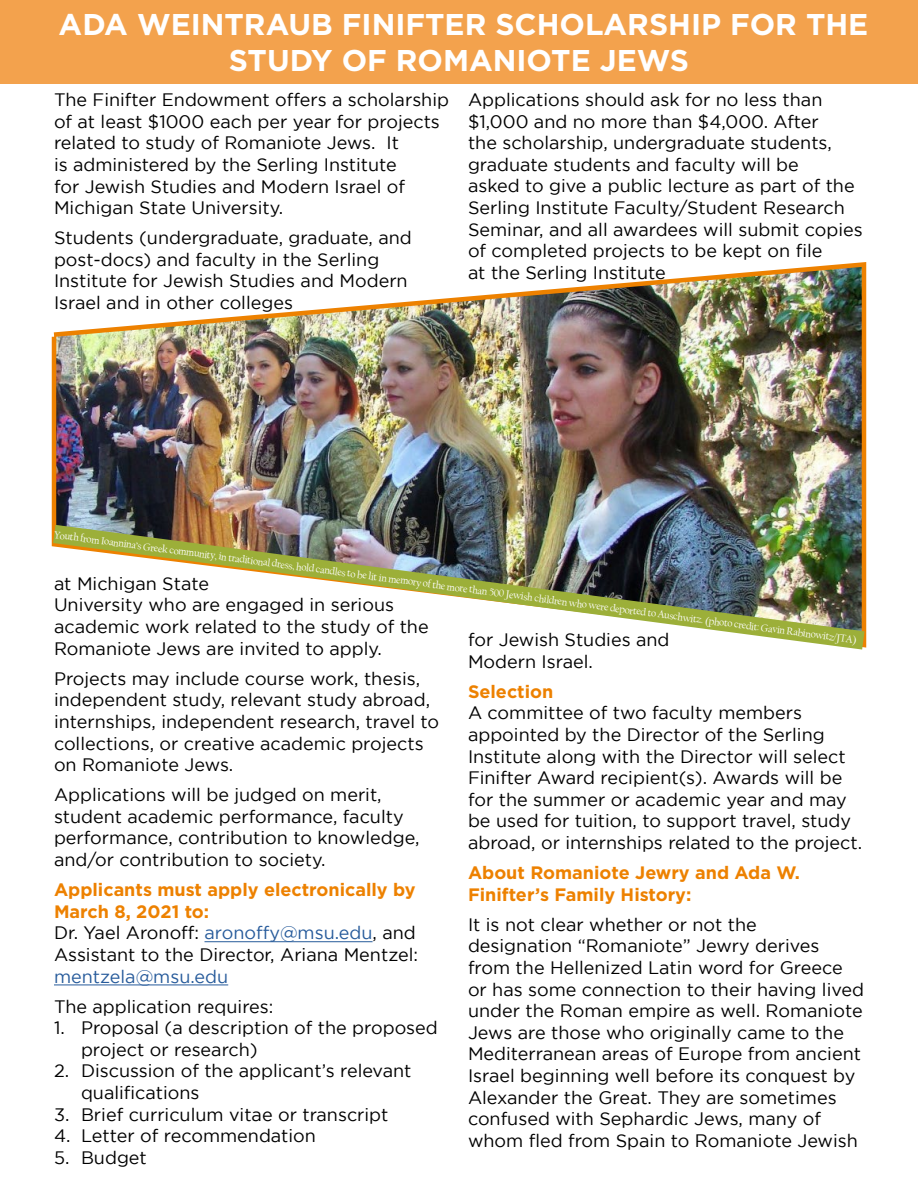
<style>
.page{position:relative;width:918px;height:1188px;background:#fff}
.page>*{position:absolute;margin:0;border:0;box-sizing:border-box;transform-origin:0 0}
.t1{font:700 30px/36px "Gotham";color:#fff;text-align:center}
.t2{font:18px/21.6px "Gotham";color:#000}
.t3{font:700 18px/21.6px "Gotham";color:#ed8100}
.t4{font:18px "Gotham";color:#275b9b}
.t5{font:10.5px "Californian FB";color:#fff}
.s1{font-weight:700;color:#ed8100}
.s2{color:#275b9b}
</style>
<div class="page">
<div style="left:0;top:0;width:918px;height:84px;background:#f3a24d"></div>
<hr style="left:205px;top:941px;width:168px;height:1px;background:#275b9b">
<hr style="left:54px;top:985px;width:174px;height:1px;background:#275b9b">
<img style="left:51px;top:262px;width:816px;height:386px">
<img style="left:53px;top:525px;width:812px;height:125px">
<h1 class="t1" style="left:59px;top:5px;width:811px">ADA WEINTRAUB FINIFTER SCHOLARSHIP FOR THE<br>STUDY OF ROMANIOTE JEWS</h1>
<p class="t2" style="left:54px;top:89px;width:397px">The Finifter Endowment offers a scholarship of at least $1000 each per year for projects related to study of Romaniote Jews. It<br>is administered by the Serling Institute<br>for Jewish Studies and Modern Israel of Michigan State University.</p>
<p class="t2" style="left:54px;top:227px;width:359px">Students (undergraduate, graduate, and post-docs) and faculty in the Serling Institute for Jewish Studies and Modern Israel and in other colleges</p>
<p class="t2" style="left:468px;top:89px;width:396px">Applications should ask for no less than $1,000 and no more than $4,000. After<br>the scholarship, undergraduate students, graduate students and faculty will be<br>asked to give a public lecture as part of the Serling Institute Faculty/Student Research Seminar, and all awardees will submit copies of completed projects to be kept on file<br>at the Serling Institute</p>
<p class="t5" style="left:56px;top:525px;width:811px;rotate:8deg">Youth from Ioannina’s Greek community, in traditional dress, hold candles to be lit in memory of the more than 500 Jewish children who were deported to Auschwitz. (photo credit: Gavin Rabinowitz/JTA)</p>
<p class="t2" style="left:54px;top:572px;width:376px">at Michigan State<br>University who are engaged in serious academic work related to the study of the Romaniote Jews are invited to apply.</p>
<p class="t2" style="left:54px;top:667px;width:387px">Projects may include course work, thesis, independent study, relevant study abroad, internships, independent research, travel to collections, or creative academic projects on Romaniote Jews.</p>
<p class="t2" style="left:54px;top:784px;width:367px">Applications will be judged on merit, student academic performance, faculty performance, contribution to knowledge, and/or contribution to society.</p>
<p class="t2" style="left:54px;top:879px;width:366px"><span class="s1">Applicants must apply electronically by March 8, 2021 to:<br></span>Dr. Yael Aronoff: <span class="s2">aronoffy@msu.edu</span>, and Assistant to the Director, Ariana Mentzel:</p>
<p class="t4" style="left:54px;top:966px;width:176px">mentzela@msu.edu</p>
<p class="t2" style="left:54px;top:995px;width:221px">The application requires:</p>
<p class="t2" style="left:81px;top:1017px;width:358px;text-indent:-27px">1. Proposal (a description of the proposed project or research)</p>
<p class="t2" style="left:81px;top:1060px;width:332px;text-indent:-27px">2. Discussion of the applicant’s relevant qualifications</p>
<p class="t2" style="left:54px;top:1103px;width:336px">3. Brief curriculum vitae or transcript</p>
<p class="t2" style="left:54px;top:1125px;width:264px">4. Letter of recommendation</p>
<p class="t2" style="left:54px;top:1146px;width:94px">5. Budget</p>
<p class="t2" style="left:468px;top:629px;width:203px">for Jewish Studies and<br>Modern Israel.</p>
<p class="t3" style="left:468px;top:680px;width:87px">Selection</p>
<p class="t2" style="left:468px;top:702px;width:396px">A committee of two faculty members appointed by the Director of the Serling Institute along with the Director will select Finifter Award recipient(s). Awards will be for the summer or academic year and may be used for tuition, to support travel, study abroad, or internships related to the project.</p>
<p class="t3" style="left:468px;top:861px;width:334px">About Romaniote Jewry and Ada W.<br>Finifter’s Family History:</p>
<p class="t2" style="left:468px;top:913px;width:398px">It is not clear whether or not the designation “Romaniote” Jewry derives from the Hellenized Latin word for Greece or has some connection to their having lived under the Roman empire as well. Romaniote Jews are those who originally came to the Mediterranean areas of Europe from ancient Israel beginning well before its conquest by Alexander the Great. They are sometimes confused with Sephardic Jews, many of whom fled from Spain to Romaniote Jewish</p>
</div>
